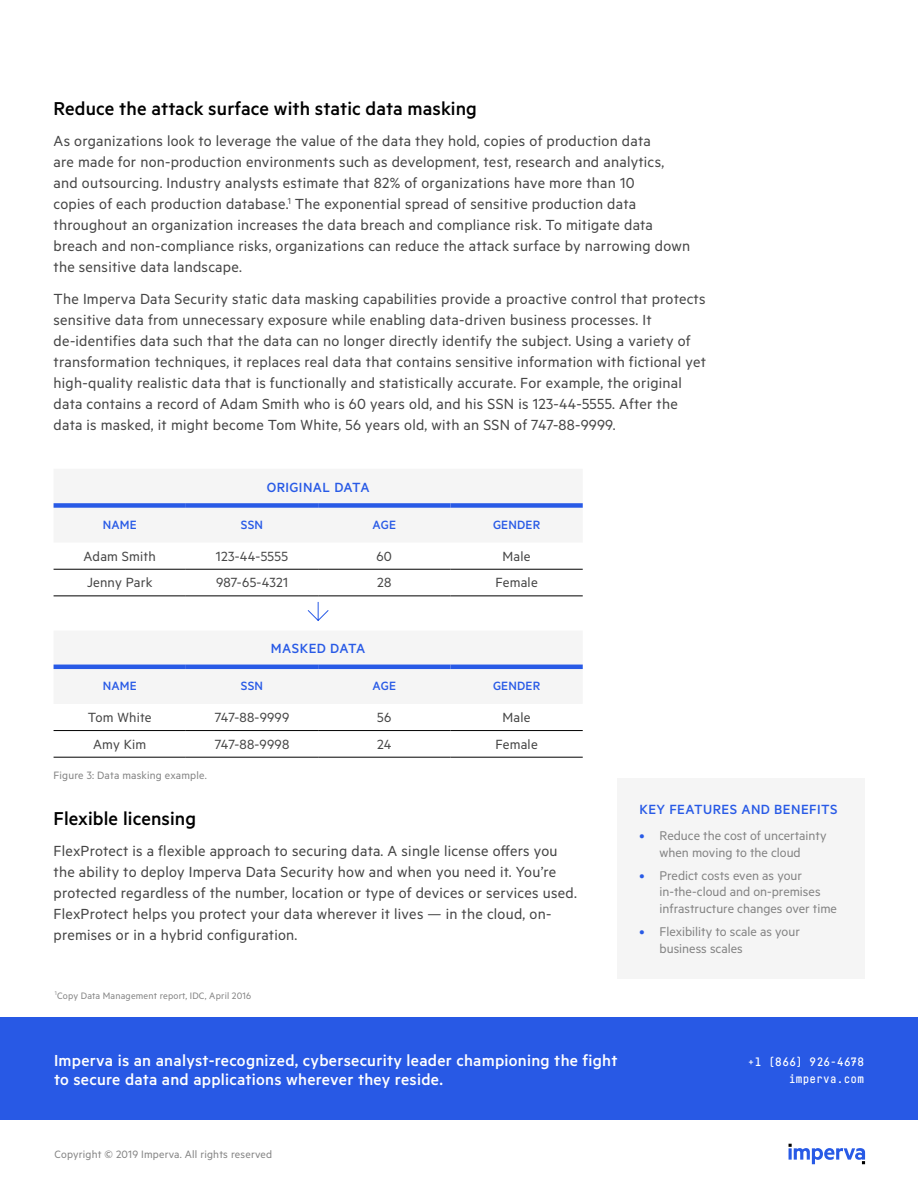
<style>
.page{position:relative;width:918px;height:1188px;background:#fff}
.page>*{position:absolute;margin:0;border:0;box-sizing:border-box;transform-origin:0 0}
.Heading_Medium___Met{font:500 21px "Metric";letter-spacing:.005em;color:#000}
.t1{font:500 18px/19.5px "Metric";letter-spacing:.015em;color:#fff}
.Body_full_para___Met{font:16.5px/21px "Metric";letter-spacing:.015em;color:#464646}
.Body_paragraph___Met{font:16.5px/21px "Metric";letter-spacing:.015em;color:#464646}
.Body_full_para___Met-2{font:15px "Metric";letter-spacing:.015em;color:#464646}
.Heading_XS_Caps___Me{font:500 15px "Metric";letter-spacing:.03em;color:#285ae6}
.t2{font:14.25px/16.5px "Metric";color:#848484}
.Heading_Small_Para{font:500 13.5px "Metric";letter-spacing:.015em;color:#285ae6}
.Footnote{font:12px "Metric";letter-spacing:.015em;color:#848484}
.t3{font:500 12px/16.8px "Fabrikat Mono";letter-spacing:.02em;color:#fff;text-align:right}
.Footnote_XS{font:10.5px "Metric";letter-spacing:.015em;color:#848484}
.s1{font-weight:500;color:#285ae6}
</style>
<div class="page">
<div style="left:0;top:1017px;width:918px;height:103px;background:#2859e5"></div>
<svg style="left:789px;top:1144px;width:76px;height:20px"></svg>
<div style="left:618px;top:779px;width:247px;height:200px;background:#f5f5f5"></div>
<hr style="left:54px;top:569px;width:132px;height:1px;background:#000">
<hr style="left:186px;top:569px;width:132px;height:1px;background:#000">
<hr style="left:318px;top:569px;width:132px;height:1px;background:#000">
<hr style="left:450px;top:569px;width:133px;height:1px;background:#000">
<hr style="left:54px;top:595px;width:132px;height:1px;background:#000">
<hr style="left:186px;top:595px;width:132px;height:1px;background:#000">
<hr style="left:318px;top:595px;width:132px;height:1px;background:#000">
<hr style="left:450px;top:595px;width:133px;height:1px;background:#000">
<div style="left:54px;top:503px;width:132px;height:5px;background:#285ae6"></div>
<div style="left:186px;top:503px;width:132px;height:5px;background:#285ae6"></div>
<div style="left:318px;top:503px;width:132px;height:5px;background:#285ae6"></div>
<div style="left:450px;top:503px;width:133px;height:5px;background:#285ae6"></div>
<svg style="left:54px;top:664px;width:529px;height:6px"></svg>
<hr style="left:54px;top:730px;width:132px;height:1px;background:#000">
<hr style="left:186px;top:730px;width:132px;height:1px;background:#000">
<hr style="left:318px;top:730px;width:132px;height:1px;background:#000">
<hr style="left:450px;top:730px;width:133px;height:1px;background:#000">
<hr style="left:54px;top:757px;width:132px;height:1px;background:#000">
<hr style="left:186px;top:757px;width:132px;height:1px;background:#000">
<hr style="left:318px;top:757px;width:132px;height:1px;background:#000">
<hr style="left:450px;top:757px;width:133px;height:1px;background:#000">
<hr style="left:54px;top:665px;width:132px;height:4px;background:#285ae6">
<hr style="left:186px;top:665px;width:132px;height:4px;background:#285ae6">
<hr style="left:318px;top:665px;width:132px;height:4px;background:#285ae6">
<hr style="left:450px;top:665px;width:133px;height:4px;background:#285ae6">
<svg style="left:307px;top:602px;width:22px;height:19px"></svg>
<p class="Heading_Medium___Met" style="left:54px;top:96px;width:425px">Reduce the attack surface with static data masking</p>
<p class="Body_paragraph___Met" style="left:54px;top:130px;width:638px">As organizations look to leverage the value of the data they hold, copies of production data<br>are made for non-production environments such as development, test, research and analytics, and outsourcing. Industry analysts estimate that 82% of organizations have more than 10<br>copies of each production database.<sup>1</sup> The exponential spread of sensitive production data throughout an organization increases the data breach and compliance risk. To mitigate data breach and non-compliance risks, organizations can reduce the attack surface by narrowing down the sensitive data landscape.</p>
<p class="Body_full_para___Met" style="left:54px;top:288px;width:654px">The Imperva Data Security static data masking capabilities provide a proactive control that protects sensitive data from unnecessary exposure while enabling data-driven business processes. It de-identifies data such that the data can no longer directly identify the subject. Using a variety of transformation techniques, it replaces real data that contains sensitive information with fictional yet high-quality realistic data that is functionally and statistically accurate. For example, the original data contains a record of Adam Smith who is 60 years old, and his SSN is 123-44-5555. After the data is masked, it might become Tom White, 56 years old, with an SSN of 747-88-9999.</p>
<p class="Heading_XS_Caps___Me" style="left:267px;top:478px;width:104px">ORIGINAL DATA</p>
<p class="Heading_Small_Para" style="left:103px;top:517px;width:36px">NAME</p>
<p class="Heading_Small_Para" style="left:241px;top:517px;width:24px">SSN</p>
<p class="Heading_Small_Para" style="left:373px;top:517px;width:25px">AGE</p>
<p class="Heading_Small_Para" style="left:493px;top:517px;width:49px">GENDER</p>
<p class="Body_full_para___Met-2" style="left:84px;top:547px;width:74px">Adam Smith</p>
<p class="Body_full_para___Met-2" style="left:216px;top:547px;width:74px">123-44-5555</p>
<p class="Body_full_para___Met-2" style="left:377px;top:547px;width:17px">60</p>
<p class="Body_full_para___Met-2" style="left:503px;top:547px;width:30px">Male</p>
<p class="Body_full_para___Met-2" style="left:87px;top:574px;width:67px">Jenny Park</p>
<p class="Body_full_para___Met-2" style="left:216px;top:574px;width:74px">987-65-4321</p>
<p class="Body_full_para___Met-2" style="left:377px;top:574px;width:16px">28</p>
<p class="Body_full_para___Met-2" style="left:495px;top:574px;width:44px">Female</p>
<p class="Heading_XS_Caps___Me" style="left:271px;top:640px;width:96px">MASKED DATA</p>
<p class="Heading_Small_Para" style="left:103px;top:678px;width:36px">NAME</p>
<p class="Heading_Small_Para" style="left:241px;top:678px;width:24px">SSN</p>
<p class="Heading_Small_Para" style="left:373px;top:678px;width:25px">AGE</p>
<p class="Heading_Small_Para" style="left:493px;top:678px;width:49px">GENDER</p>
<p class="Body_full_para___Met-2" style="left:88px;top:709px;width:65px">Tom White</p>
<p class="Body_full_para___Met-2" style="left:215px;top:709px;width:76px">747-88-9999</p>
<p class="Body_full_para___Met-2" style="left:377px;top:709px;width:16px">56</p>
<p class="Body_full_para___Met-2" style="left:503px;top:709px;width:30px">Male</p>
<p class="Body_full_para___Met-2" style="left:93px;top:735px;width:55px">Amy Kim</p>
<p class="Body_full_para___Met-2" style="left:215px;top:735px;width:76px">747-88-9998</p>
<p class="Body_full_para___Met-2" style="left:377px;top:735px;width:16px">24</p>
<p class="Body_full_para___Met-2" style="left:495px;top:735px;width:44px">Female</p>
<p class="Footnote" style="left:54px;top:768px;width:155px">Figure 3: Data masking example.</p>
<p class="Heading_Medium___Met" style="left:54px;top:806px;width:144px">Flexible licensing</p>
<p class="Body_full_para___Met" style="left:54px;top:840px;width:525px">FlexProtect is a flexible approach to securing data. A single license offers you the ability to deploy Imperva Data Security how and when you need it. You’re protected regardless of the number, location or type of devices or services used.<br>FlexProtect helps you protect your data wherever it lives — in the cloud, on&shy;premises or in a hybrid configuration.</p>
<p class="Footnote_XS" style="left:55px;top:989px;width:198px"><sup>1</sup>Copy Data Management report, IDC, April 2016</p>
<p class="t1" style="left:54px;top:1050px;width:565px">Imperva is an analyst-recognized, cybersecurity leader championing the fight to secure data and applications wherever they reside.</p>
<p class="Heading_XS_Caps___Me" style="left:639px;top:800px;width:200px">KEY FEATURES AND BENEFITS</p>
<p class="t2" style="left:639px;top:827px;width:189px;text-align:center"><span class="s1">•</span> Reduce the cost of uncertainty when moving to the cloud</p>
<p class="t2" style="left:660px;top:867px;width:179px;text-indent:-20px"><span class="s1">•</span> Predict costs even as your in-the-cloud and on-premises infrastructure changes over time</p>
<p class="t2" style="left:660px;top:923px;width:142px;text-indent:-20px"><span class="s1">•</span> Flexibility to scale as your business scales</p>
<p class="t3" style="left:748px;top:1053px;width:118px">+1 (866) 926-4678 imperva.com</p>
<p class="Footnote" style="left:55px;top:1147px;width:219px">Copyright © 2019 Imperva. All rights reserved</p>
</div>
